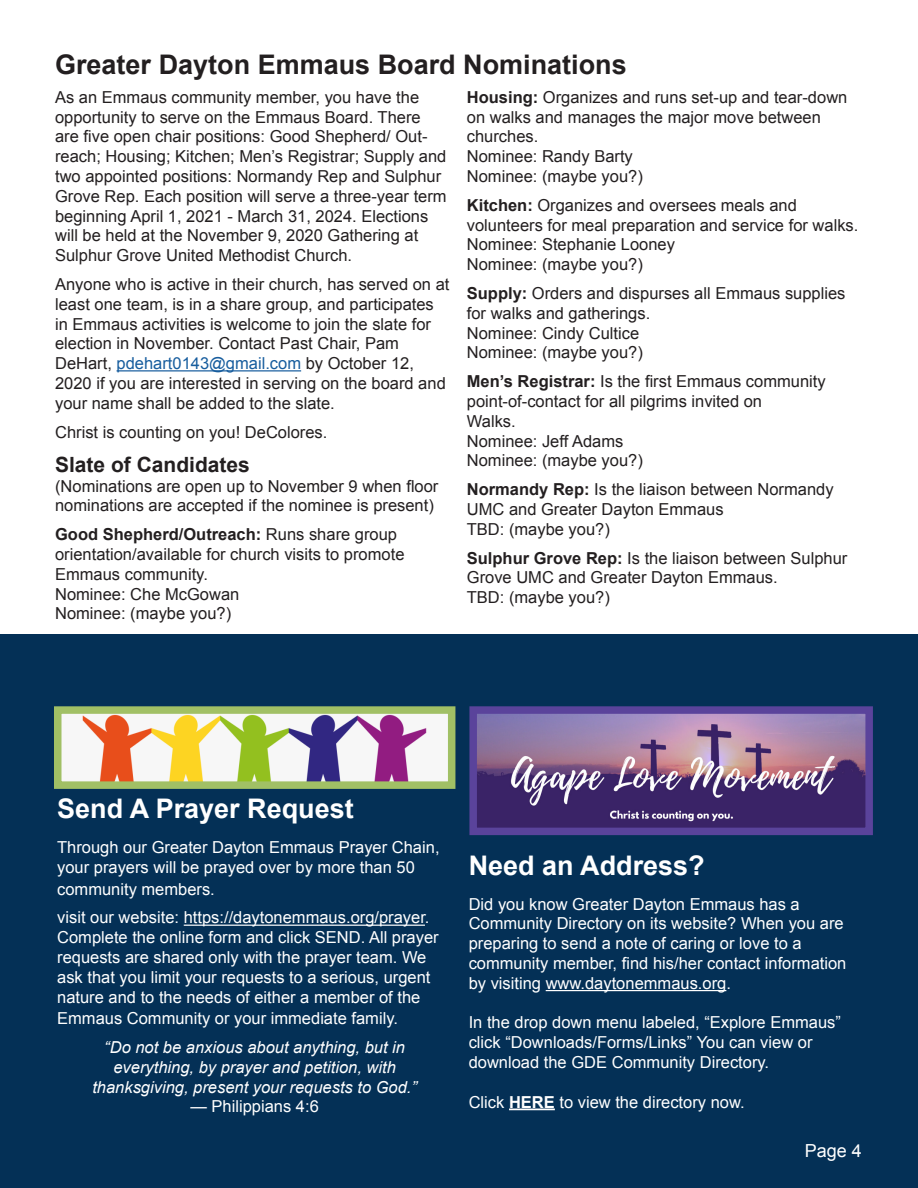
<style>
.page{position:relative;width:918px;height:1188px;background:#fff}
.page>*{position:absolute;margin:0;border:0;box-sizing:border-box;transform-origin:0 0}
.t1{font:700 27px "Arial";color:#231f20}
.t2{font:700 27px "Arial";color:#fff}
.t3{font:700 21px "Arial";color:#231f20}
.t4{font:18px "Arial";color:#fff}
.t5{font:16.5px/19.8px "Arial";color:#231f20}
.t6{font:16.5px/19.8px "Arial";color:#fff}
.t7{font:italic 16.5px "Arial";color:#fff}
.t8{font:700 16.5px "Arial";color:#231f20}
.s1{color:#175d9e}
.s2{font-weight:400}
.s3{font-weight:700}
</style>
<div class="page">
<div style="left:0;top:634px;width:918px;height:554px;background:#043056"></div>
<hr style="left:117px;top:370px;width:184px;height:1px;background:#175d9e">
<img style="left:478px;top:715px;width:386px;height:111px">
<div style="left:469px;top:706px;width:404px;height:129px;border:8px solid #5a439b"></div>
<hr style="left:184px;top:925px;width:241px;height:1px;background:#fff">
<img style="left:63px;top:715px;width:383px;height:65px">
<div style="left:54px;top:706px;width:401px;height:83px;border:8px solid #a1c065"></div>
<hr style="left:546px;top:990px;width:180px;height:1px;background:#fff">
<hr style="left:509px;top:1109px;width:46px;height:1px;background:#fff">
<p class="t1" style="left:55px;top:46px;width:573px">Greater Dayton Emmaus Board Nominations</p>
<p class="t5" style="left:55px;top:87px;width:393px">As an Emmaus community member, you have the opportunity to serve on the Emmaus Board. There are five open chair positions: Good Shepherd/ Out&shy;reach; Housing; Kitchen; Men’s Registrar; Supply and two appointed positions: Normandy Rep and Sulphur Grove Rep. Each position will serve a three-year term beginning April 1, 2021 - March 31, 2024. Elections will be held at the November 9, 2020 Gathering at Sulphur Grove United Methodist Church.</p>
<p class="t5" style="left:55px;top:274px;width:396px">Anyone who is active in their church, has served on at least one team, is in a share group, and participates in Emmaus activities is welcome to join the slate for election in November. Contact Past Chair, Pam</p>
<p class="t5" style="left:55px;top:354px;width:392px">DeHart, <span class="s1">pdehart0143@gmail.com</span> by October 12,<br>2020 if you are interested in serving on the board and your name shall be added to the slate.</p>
<p class="t5" style="left:55px;top:422px;width:274px">Christ is counting on you! DeColores.</p>
<p class="t3" style="left:55px;top:451px;width:196px">Slate of Candidates</p>
<p class="t5" style="left:55px;top:476px;width:385px">(Nominations are open up to November 9 when floor nominations are accepted if the nominee is present)</p>
<p class="t8" style="left:55px;top:523px;width:343px">Good Shepherd/Outreach: <span class="s2">Runs share group</span></p>
<p class="t5" style="left:55px;top:544px;width:351px">orientation/available for church visits to promote</p>
<p class="t5" style="left:55px;top:564px;width:154px">Emmaus community.</p>
<p class="t5" style="left:55px;top:584px;width:186px">Nominee: Che McGowan</p>
<p class="t5" style="left:55px;top:604px;width:178px">Nominee: (maybe you?)</p>
<p class="t5" style="left:467px;top:87px;width:382px"><span class="s3">Housing:</span> Organizes and runs set-up and tear-down on walks and manages the major move between churches.</p>
<p class="t5" style="left:467px;top:147px;width:167px">Nominee: Randy Barty</p>
<p class="t5" style="left:467px;top:166px;width:178px">Nominee: (maybe you?)</p>
<p class="t5" style="left:467px;top:195px;width:332px"><span class="s3">Kitchen:</span> Organizes and oversees meals and</p>
<p class="t5" style="left:467px;top:215px;width:393px">volunteers for meal preparation and service for walks.</p>
<p class="t5" style="left:467px;top:235px;width:210px">Nominee: Stephanie Looney</p>
<p class="t5" style="left:467px;top:255px;width:178px">Nominee: (maybe you?)</p>
<p class="t5" style="left:467px;top:283px;width:380px"><span class="s3">Supply:</span> Orders and dispurses all Emmaus supplies for walks and gatherings.</p>
<p class="t5" style="left:467px;top:323px;width:174px">Nominee: Cindy Cultice</p>
<p class="t5" style="left:467px;top:343px;width:178px">Nominee: (maybe you?)</p>
<p class="t5" style="left:467px;top:372px;width:360px"><span class="s3">Men’s Registrar:</span> Is the first Emmaus community point-of-contact for all pilgrims invited on</p>
<p class="t5" style="left:467px;top:411px;width:50px">Walks.</p>
<p class="t5" style="left:467px;top:431px;width:158px">Nominee: Jeff Adams</p>
<p class="t5" style="left:467px;top:451px;width:178px">Nominee: (maybe you?)</p>
<p class="t5" style="left:467px;top:480px;width:368px"><span class="s3">Normandy Rep:</span> Is the liaison between Normandy<br>UMC and Greater Dayton Emmaus</p>
<p class="t5" style="left:467px;top:519px;width:145px">TBD: (maybe you?)</p>
<p class="t5" style="left:467px;top:548px;width:382px"><span class="s3">Sulphur Grove Rep:</span> Is the liaison between Sulphur<br>Grove UMC and Greater Dayton Emmaus.</p>
<p class="t5" style="left:467px;top:588px;width:145px">TBD: (maybe you?)</p>
<p class="t2" style="left:57px;top:791px;width:298px">Send A Prayer Request</p>
<p class="t6" style="left:57px;top:838px;width:384px">Through our Greater Dayton Emmaus Prayer Chain, your prayers will be prayed over by more than 50</p>
<p class="t6" style="left:57px;top:879px;width:159px">community members.</p>
<p class="t6" style="left:57px;top:908px;width:374px">visit our website: https://daytonemmaus.org/prayer.</p>
<p class="t6" style="left:57px;top:928px;width:383px">Complete the online form and click SEND. All prayer requests are shared only with the prayer team. We ask that you limit your requests to a serious, urgent nature and to the needs of either a member of the</p>
<p class="t6" style="left:57px;top:1009px;width:342px">Emmaus Community or your immediate family.</p>
<p class="t7" style="left:104px;top:1037px;width:302px">“Do not be anxious about anything, but in</p>
<p class="t7" style="left:113px;top:1056px;width:284px">everything, by prayer and petition, with</p>
<p class="t7" style="left:92px;top:1076px;width:326px">thanksgiving, present your requests to God.”</p>
<p class="t6" style="left:191px;top:1097px;width:130px">— Philippians 4:6</p>
<p class="t2" style="left:469px;top:848px;width:238px">Need an Address?</p>
<p class="t6" style="left:469px;top:894px;width:333px">Did you know Greater Dayton Emmaus has a</p>
<p class="t6" style="left:469px;top:914px;width:377px">Community Directory on its website? When you are preparing to send a note of caring or love to a</p>
<p class="t6" style="left:469px;top:954px;width:379px">community member, find his/her contact information by visiting www.daytonemmaus.org.</p>
<p class="t6" style="left:469px;top:1013px;width:374px">In the drop down menu labeled, “Explore Emmaus” click “Downloads/Forms/Links” You can view or</p>
<p class="t6" style="left:469px;top:1053px;width:302px">download the GDE Community Directory.</p>
<p class="t6" style="left:469px;top:1092px;width:278px">Click <span class="s3">HERE</span> to view the directory now.</p>
<p class="t4" style="left:805px;top:1139px;width:59px">Page 4</p>
</div>
